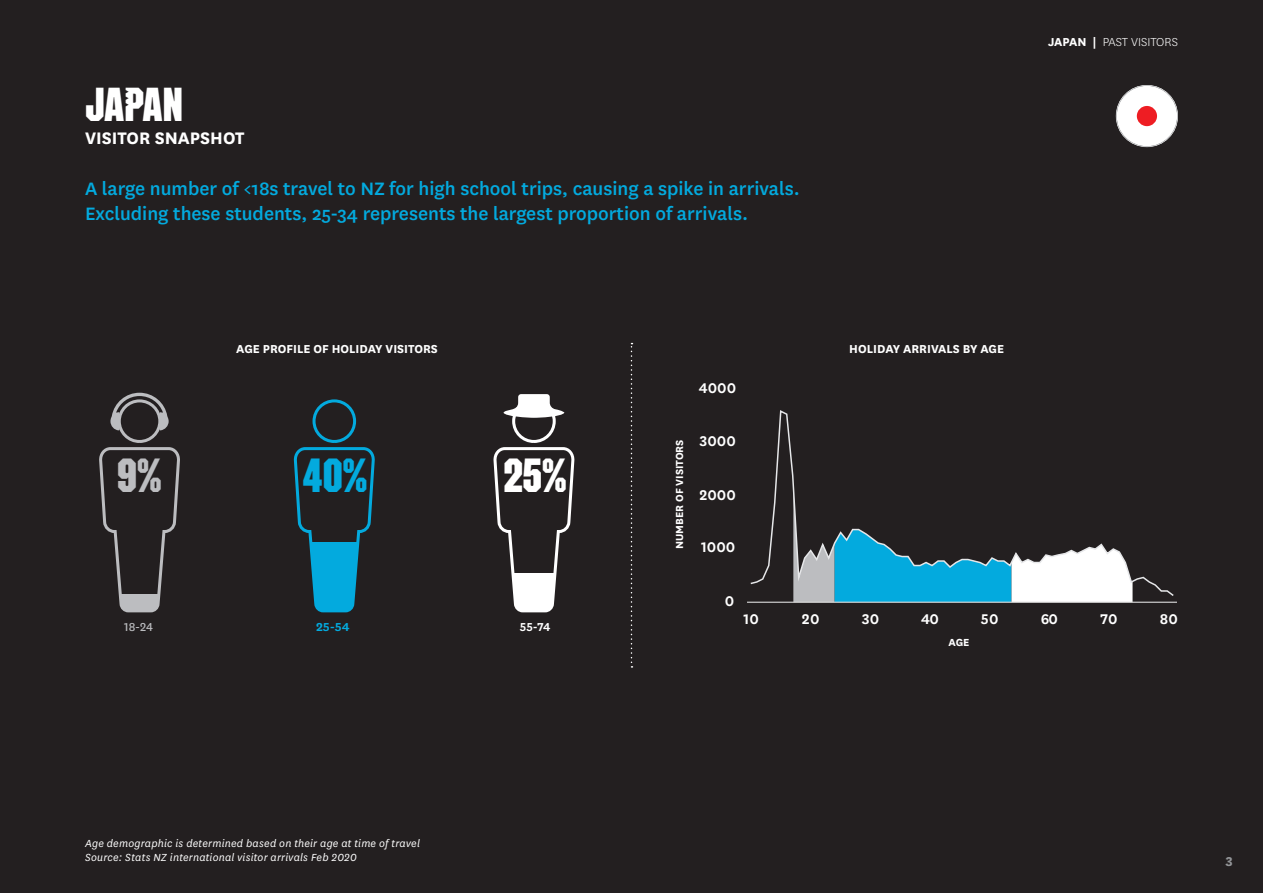
<style>
.page{position:relative;width:1263px;height:893px;background:#231f20}
.page>*{position:absolute;margin:0;border:0;box-sizing:border-box;transform-origin:0 0}
.Pakati_15pt{font:45.3px "Pure Pakati Notch";color:#03aade}
.Pakati_15pt-2{font:45.3px "Pure Pakati Notch";color:#fff}
.Pakati_15pt-3{font:45.3px "Pure Pakati Notch";color:#bcbdc0}
.Section_header_-_Pak{font:45px "Pure Pakati";letter-spacing:-.005em;color:#fff}
.Intro_14_17_Medium{font:500 21px/25.5px "National";color:#03aade}
.Section_subhead_-_Na{font:700 19.5px "National";color:#fff}
.t1{font:600 16.5px "National";color:#fff}
.t2{font:700 15px "National";color:#939598}
.Infographic_heading{font:700 13.5px "National";color:#fff}
.t3{font:300 13.5px "National";color:#fff}
.Infographic_heading-2{font:13.5px "National";color:#bcbdc0}
.Body_8pt_regular_cen{font:600 13.5px "National";color:#03aade;scale:1.07 1}
.Body_8pt_regular_cen-2{font:600 13.5px "National";color:#fff}
.IST-caption_white_8{font:italic 12px "National";letter-spacing:.02em;color:#fff}
.Infographic_heading-3{font:700 12px "National";color:#fff}
.Body_8_9_light_caps{font:700 12px "National";color:#fff}
.s1{font-weight:700}
</style>
<div class="page">
<svg style="left:1116px;top:85px;width:62px;height:62px"></svg>
<svg style="left:793px;top:598px;width:339px;height:4px"></svg>
<hr style="left:747px;top:602px;width:430px;height:1px;background:#dcdcdc">
<svg style="left:750px;top:410px;width:424px;height:188px"></svg>
<svg style="left:99px;top:393px;width:80px;height:220px"></svg>
<div style="left:119px;top:401px;width:41px;height:40px;background:#231f20;border-radius:50%"></div>
<div style="left:118px;top:399px;width:43px;height:44px;border:3px solid #bcbdc0;border-radius:50%"></div>
<svg style="left:295px;top:399px;width:79px;height:214px"></svg>
<svg style="left:495px;top:394px;width:78px;height:219px"></svg>
<svg style="left:631px;top:343px;width:1px;height:325px"></svg>
<p class="Section_header_-_Pak" style="left:85px;top:88px;width:99px">JAPAN</p>
<p class="Section_subhead_-_Na" style="left:85px;top:124px;width:161px">VISITOR SNAPSHOT</p>
<p class="Intro_14_17_Medium" style="left:85px;top:174px;width:716px">A large number of &lt;18s travel to NZ for high school trips, causing a spike in arrivals.<br>Excluding these students, 25-34 represents the largest proportion of arrivals.</p>
<p class="t3" style="left:1048px;top:34px;width:131px"><span class="s1">JAPAN |</span> PAST VISITORS</p>
<p class="Infographic_heading" style="left:236px;top:339px;width:203px">AGE PROFILE OF HOLIDAY VISITORS</p>
<p class="Infographic_heading" style="left:849px;top:339px;width:156px">HOLIDAY ARRIVALS BY AGE</p>
<p class="Pakati_15pt-3" style="left:117px;top:458px;width:46px">9%</p>
<p class="Pakati_15pt" style="left:302px;top:458px;width:66px">40%</p>
<p class="Pakati_15pt-2" style="left:504px;top:458px;width:65px">25%</p>
<p class="t1" style="left:699px;top:377px;width:39px">4000</p>
<p class="Infographic_heading-3" style="left:671px;top:549px;width:111px;rotate:-90deg">NUMBER OF VISITORS</p>
<p class="t1" style="left:699px;top:429px;width:38px">3000</p>
<p class="t1" style="left:700px;top:483px;width:38px">2000</p>
<p class="t1" style="left:701px;top:535px;width:36px">1000</p>
<p class="t1" style="left:725px;top:589px;width:11px">0</p>
<p class="Infographic_heading-2" style="left:124px;top:618px;width:30px">18-24</p>
<p class="Body_8pt_regular_cen" style="left:316px;top:617px;width:33px">25-54</p>
<p class="Body_8pt_regular_cen-2" style="left:520px;top:617px;width:32px">55-74</p>
<p class="t1" style="left:743px;top:607px;width:17px">10</p>
<p class="t1" style="left:802px;top:607px;width:19px">20</p>
<p class="t1" style="left:862px;top:607px;width:19px">30</p>
<p class="t1" style="left:921px;top:607px;width:19px">40</p>
<p class="t1" style="left:981px;top:607px;width:19px">50</p>
<p class="t1" style="left:1041px;top:607px;width:19px">60</p>
<p class="t1" style="left:1101px;top:607px;width:19px">70</p>
<p class="t1" style="left:1160px;top:607px;width:20px">80</p>
<p class="Body_8_9_light_caps" style="left:948px;top:634px;width:23px">AGE</p>
<p class="IST-caption_white_8" style="left:85px;top:836px;width:336px">Age demographic is determined based on their age at time of travel</p>
<p class="IST-caption_white_8" style="left:85px;top:850px;width:273px">Source: Stats NZ international visitor arrivals Feb 2020</p>
<p class="t2" style="left:1225px;top:851px;width:9px">3</p>
</div>
